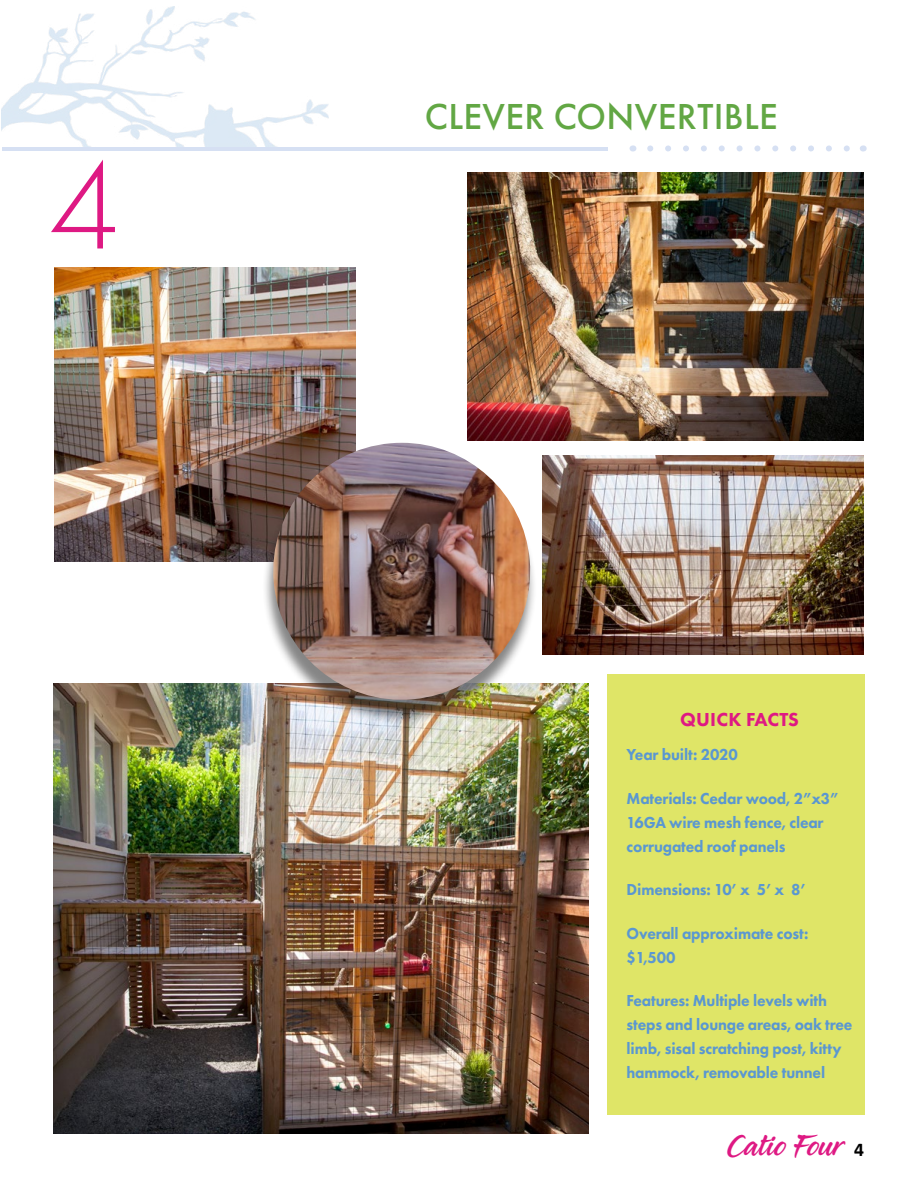
<style>
.page{position:relative;width:918px;height:1188px;background:#fff}
.page>*{position:absolute;margin:0;border:0;box-sizing:border-box;transform-origin:0 0}
.t1{font:300 129px "Futura PT";color:#de1983}
.t2{font:500 37.5px "Futura PT";letter-spacing:.01em;color:#62a744}
.t3{font:30px "Midnight Drive";letter-spacing:.01em;color:#de1983}
.t4{font:800 19.5px "Futura PT";letter-spacing:.01em;color:#de1983}
.t5{font:700 19.5px "Calibri";color:#000}
.t6{font:800 16.5px/24px "Futura PT";letter-spacing:-.01em;color:#5a97d1;scale:.95 1}
</style>
<div class="page">
<div style="left:607px;top:674px;width:258px;height:441px;background:#dfe567"></div>
<img style="left:53px;top:684px;width:535px;height:450px">
<img style="left:542px;top:456px;width:322px;height:199px">
<img style="left:54px;top:267px;width:301px;height:295px">
<div style="left:262px;top:450px;width:276px;height:275px;background:#000;opacity:.48"></div>
<img style="left:268px;top:443px;width:268px;height:262px">
<img style="left:467px;top:173px;width:397px;height:267px">
<img style="left:2px;top:6px;width:326px;height:141px">
<hr style="left:2px;top:147px;width:606px;height:4px;background:#d6e0f3">
<svg style="left:650px;top:145px;width:200px;height:6px"></svg>
<h1 class="t1" style="left:49px;top:132px;width:72px">4</h1>
<h2 class="t2" style="left:425px;top:94px;width:355px">CLEVER CONVERTIBLE</h2>
<p class="t4" style="left:680px;top:707px;width:120px">QUICK FACTS</p>
<p class="t6" style="left:627px;top:742px;width:119px">Year built: 2020</p>
<p class="t6" style="left:627px;top:786px;width:225px">Materials: Cedar wood, 2”x3”<br>16GA wire mesh fence, clear corrugated roof panels</p>
<p class="t6" style="left:627px;top:877px;width:190px">Dimensions: 10’ x 5’ x 8’</p>
<p class="t6" style="left:627px;top:921px;width:193px">Overall approximate cost: $1,500</p>
<p class="t6" style="left:627px;top:988px;width:239px">Features: Multiple levels with steps and lounge areas, oak tree limb, sisal scratching post, kitty hammock, removable tunnel</p>
<h3 class="t3" style="left:726px;top:1129px;width:120px">Catio Four</h3>
<p class="t5" style="left:854px;top:1137px;width:11px">4</p>
</div>
